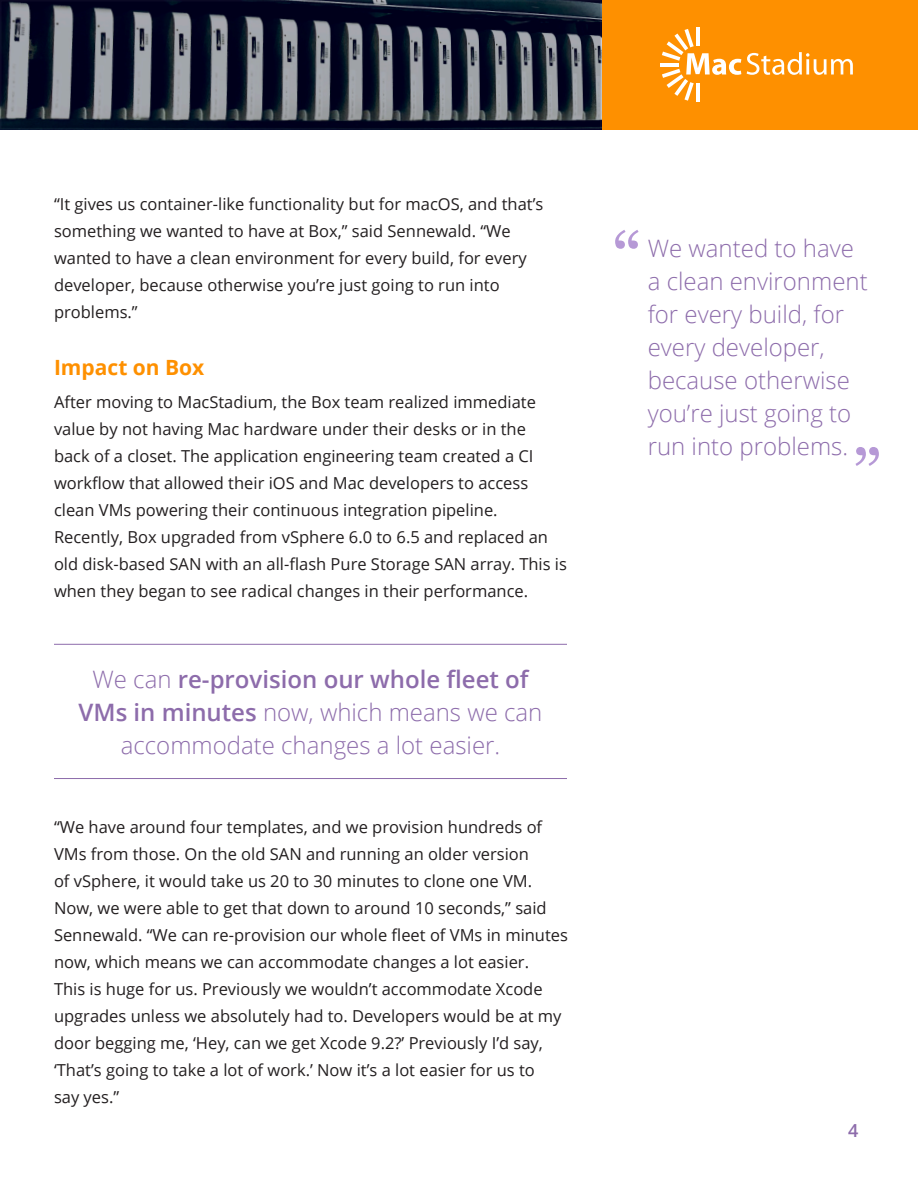
<style>
.page{position:relative;width:918px;height:1188px;background:#fff}
.page>*{position:absolute;margin:0;border:0;box-sizing:border-box;transform-origin:0 0}
.t1{font:72px "Georgia";color:#b699d6}
.t2{font:300 24px/33px "Open Sans";color:#8d6cab;text-align:center}
.t3{font:700 21px "Open Sans";color:#fe9000}
.t4{font:600 18px "Open Sans";color:#8d6cab}
.t5{font:16.5px/27px "Open Sans";color:#231f20}
.s1{font-weight:600}
</style>
<div class="page">
<div style="left:602px;top:0;width:316px;height:130px;background:#fe9000"></div>
<hr style="left:696px;top:84px;width:4px;height:18px;background:#fff">
<hr style="left:696px;top:28px;width:4px;height:18px;background:#fff">
<hr style="left:661px;top:63px;width:18px;height:4px;background:#fff">
<svg style="left:662px;top:29px;width:79px;height:72px"></svg>
<svg style="left:747px;top:52px;width:106px;height:23px"></svg>
<svg style="left:3px;top:3px;width:596px;height:124px"></svg>
<div style="left:0;top:0;width:602px;height:130px;border:2px solid #231f20"></div>
<hr style="left:54px;top:644px;width:513px;height:1px;background:#8d6cab">
<hr style="left:54px;top:778px;width:513px;height:1px;background:#8d6cab">
<p class="t5" style="left:54px;top:190px;width:491px">“It gives us container-like functionality but for macOS, and that’s something we wanted to have at Box,” said Sennewald. “We wanted to have a clean environment for every build, for every developer, because otherwise you’re just going to run into problems.”</p>
<p class="t3" style="left:54px;top:352px;width:152px">Impact on Box</p>
<p class="t5" style="left:54px;top:389px;width:515px">After moving to MacStadium, the Box team realized immediate value by not having Mac hardware under their desks or in the<br>back of a closet. The application engineering team created a CI workflow that allowed their iOS and Mac developers to access clean VMs powering their continuous integration pipeline.<br>Recently, Box upgraded from vSphere 6.0 to 6.5 and replaced an old disk-based SAN with an all-flash Pure Storage SAN array. This is when they began to see radical changes in their performance.</p>
<p class="t2" style="left:79px;top:662px;width:465px">We can <span class="s1">re-provision our whole fleet of<br>VMs in minutes</span> now, which means we can accommodate changes a lot easier.</p>
<p class="t5" style="left:54px;top:813px;width:516px">“We have around four templates, and we provision hundreds of VMs from those. On the old SAN and running an older version<br>of vSphere, it would take us 20 to 30 minutes to clone one VM.<br>Now, we were able to get that down to around 10 seconds,” said Sennewald. “We can re-provision our whole fleet of VMs in minutes now, which means we can accommodate changes a lot easier.<br>This is huge for us. Previously we wouldn’t accommodate Xcode upgrades unless we absolutely had to. Developers would be at my door begging me, ‘Hey, can we get Xcode 9.2?’ Previously I’d say, ‘That’s going to take a lot of work.’ Now it’s a lot easier for us to<br>say yes.”</p>
<p class="t1" style="left:612px;top:206px;width:31px">“</p>
<p class="t2" style="left:648px;top:232px;width:221px;text-align:left">We wanted to have a clean environment for every build, for every developer, because otherwise you’re just going to run into problems.</p>
<p class="t1" style="left:852px;top:423px;width:31px">”</p>
<p class="t4" style="left:848px;top:1119px;width:12px">4</p>
</div>
